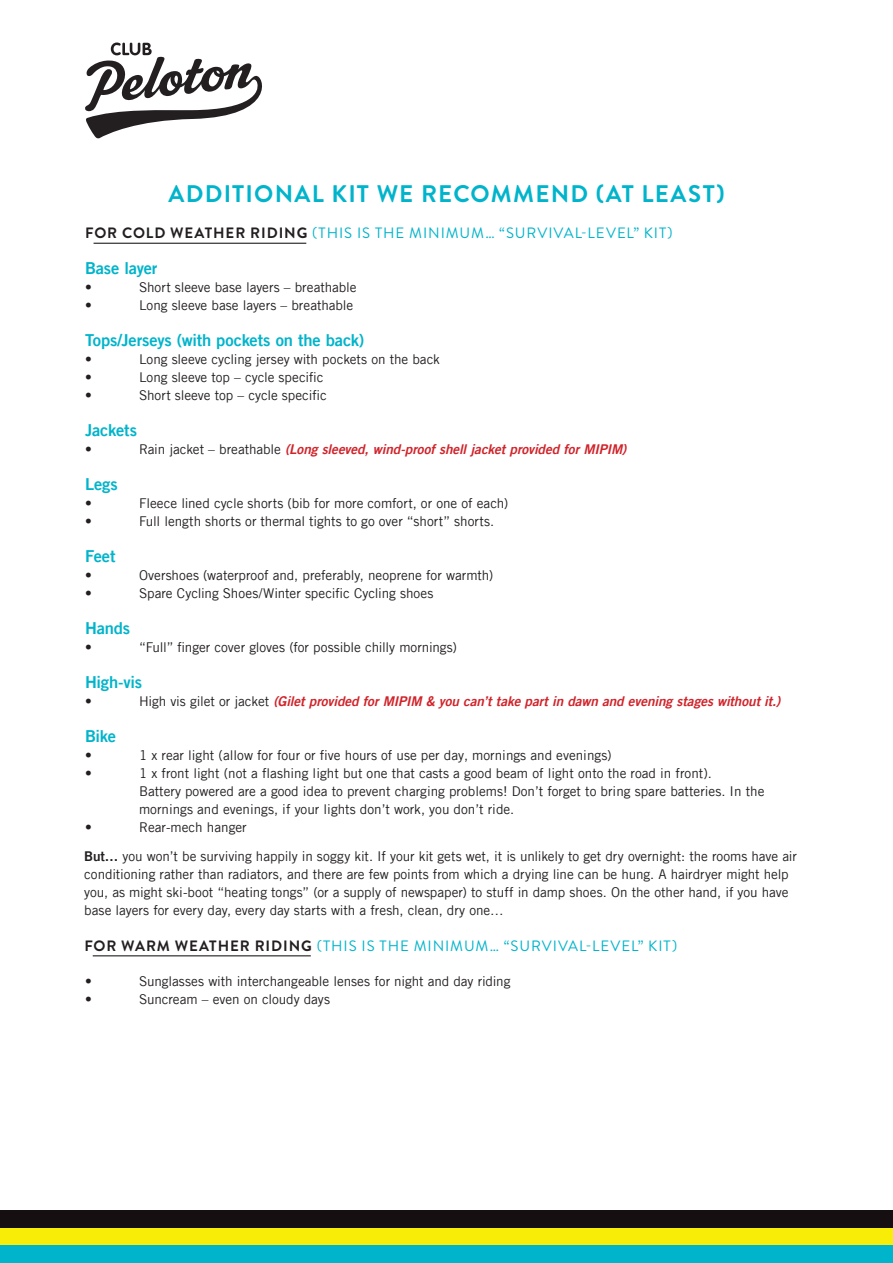
<style>
.page{position:relative;width:893px;height:1263px;background:#fff}
.page>*{position:absolute;margin:0;border:0;box-sizing:border-box;transform-origin:0 0}
.t1{font:700 24px "Brandon Grotesque";letter-spacing:.05em;color:#00b4cb}
.t2{font:16.5px "Trade Gothic LT Bold Two";letter-spacing:-.01em;color:#00b4cb}
.t3{font:15px "Brandon Grotesque";letter-spacing:.06em;color:#00b4cb}
.t4{font:13.5px/18px "Trade Gothic LT";color:#231f20}
.t5{font:italic 13.5px "Trade Gothic LT Bold Two";letter-spacing:-.005em;color:#d1232a}
.s1{font-weight:700;color:#231f20}
.s2{font-family:"Trade Gothic LT";font-style:normal;color:#231f20}
.s3{font-family:"Trade Gothic LT Bold Two"}
</style>
<div class="page">
<div style="left:0;top:1245px;width:893px;height:18px;background:#00b4cb"></div>
<div style="left:0;top:1227px;width:893px;height:18px;background:#f7ed07"></div>
<div style="left:0;top:1210px;width:893px;height:17px;background:#160f11"></div>
<svg style="left:85px;top:43px;width:177px;height:96px"></svg>
<hr style="left:94px;top:243px;width:212px;height:1px;background:#231f20">
<hr style="left:93px;top:955px;width:218px;height:1px;background:#231f20">
<h1 class="t1" style="left:169px;top:177px;width:558px">ADDITIONAL KIT WE RECOMMEND (AT LEAST)</h1>
<p class="t3" style="left:85px;top:223px;width:589px"><span class="s1">FOR COLD WEATHER RIDING</span> (THIS IS THE MINIMUM… “SURVIVAL-LEVEL” KIT)</p>
<p class="t2" style="left:85px;top:258px;width:74px">Base layer</p>
<p class="t4" style="left:85px;top:278px;width:8px">•</p>
<p class="t4" style="left:139px;top:278px;width:219px">Short sleeve base layers – breathable</p>
<p class="t4" style="left:85px;top:296px;width:8px">•</p>
<p class="t4" style="left:139px;top:296px;width:216px">Long sleeve base layers – breathable</p>
<p class="t2" style="left:85px;top:330px;width:281px">Tops/Jerseys (with pockets on the back)</p>
<p class="t4" style="left:85px;top:350px;width:8px">•</p>
<p class="t4" style="left:139px;top:350px;width:302px">Long sleeve cycling jersey with pockets on the back</p>
<p class="t4" style="left:85px;top:368px;width:8px">•</p>
<p class="t4" style="left:139px;top:368px;width:186px">Long sleeve top – cycle specific</p>
<p class="t4" style="left:85px;top:386px;width:8px">•</p>
<p class="t4" style="left:139px;top:386px;width:189px">Short sleeve top – cycle specific</p>
<p class="t2" style="left:85px;top:420px;width:54px">Jackets</p>
<p class="t4" style="left:85px;top:440px;width:8px">•</p>
<p class="t5" style="left:139px;top:441px;width:489px"><span class="s2">Rain jacket – breathable</span> (Long sleeved, wind-proof shell jacket provided for MIPIM)</p>
<p class="t2" style="left:85px;top:474px;width:34px">Legs</p>
<p class="t4" style="left:85px;top:494px;width:8px">•</p>
<p class="t4" style="left:139px;top:494px;width:371px">Fleece lined cycle shorts (bib for more comfort, or one of each)</p>
<p class="t4" style="left:85px;top:512px;width:8px">•</p>
<p class="t4" style="left:139px;top:512px;width:357px">Full length shorts or thermal tights to go over “short” shorts.</p>
<p class="t2" style="left:85px;top:546px;width:32px">Feet</p>
<p class="t4" style="left:85px;top:566px;width:8px">•</p>
<p class="t4" style="left:139px;top:566px;width:356px">Overshoes (waterproof and, preferably, neoprene for warmth)</p>
<p class="t4" style="left:85px;top:584px;width:8px">•</p>
<p class="t4" style="left:139px;top:584px;width:296px">Spare Cycling Shoes/Winter specific Cycling shoes</p>
<p class="t2" style="left:85px;top:618px;width:47px">Hands</p>
<p class="t4" style="left:85px;top:638px;width:8px">•</p>
<p class="t4" style="left:139px;top:638px;width:319px">“Full” finger cover gloves (for possible chilly mornings)</p>
<p class="t2" style="left:85px;top:672px;width:59px">High-vis</p>
<p class="t4" style="left:85px;top:692px;width:8px">•</p>
<p class="t5" style="left:139px;top:693px;width:643px"><span class="s2">High vis gilet or jacket</span> (Gilet provided for MIPIM &amp; you can’t take part in dawn and evening stages without it.)</p>
<p class="t2" style="left:85px;top:726px;width:33px">Bike</p>
<p class="t4" style="left:85px;top:746px;width:8px">•</p>
<p class="t4" style="left:139px;top:746px;width:474px">1 x rear light (allow for four or five hours of use per day, mornings and evenings)</p>
<p class="t4" style="left:85px;top:764px;width:8px">•</p>
<p class="t4" style="left:139px;top:764px;width:627px">1 x front light (not a flashing light but one that casts a good beam of light onto the road in front).<br>Battery powered are a good idea to prevent charging problems! Don’t forget to bring spare batteries. In the mornings and evenings, if your lights don’t work, you don’t ride.</p>
<p class="t4" style="left:85px;top:818px;width:8px">•</p>
<p class="t4" style="left:84px;top:813px;width:714px;line-height:28.5px;text-indent:55px">Rear-mech hanger<br><span class="s3">But…</span> you won’t be surviving happily in soggy kit. If your kit gets wet, it is unlikely to get dry overnight: the rooms have air</p>
<p class="t4" style="left:84px;top:865px;width:706px;text-align:justify">conditioning rather than radiators, and there are few points from which a drying line can be hung. A hairdryer might help you, as might ski-boot “heating tongs” (or a supply of newspaper) to stuff in damp shoes. On the other hand, if you have base layers for every day, every day starts with a fresh, clean, dry one…</p>
<p class="t3" style="left:84px;top:935px;width:594px"><span class="s1">FOR WARM WEATHER RIDING</span> (THIS IS THE MINIMUM… “SURVIVAL-LEVEL” KIT)</p>
<p class="t4" style="left:85px;top:972px;width:8px">•</p>
<p class="t4" style="left:139px;top:972px;width:373px">Sunglasses with interchangeable lenses for night and day riding</p>
<p class="t4" style="left:85px;top:990px;width:8px">•</p>
<p class="t4" style="left:139px;top:990px;width:192px">Suncream – even on cloudy days</p>
</div>
